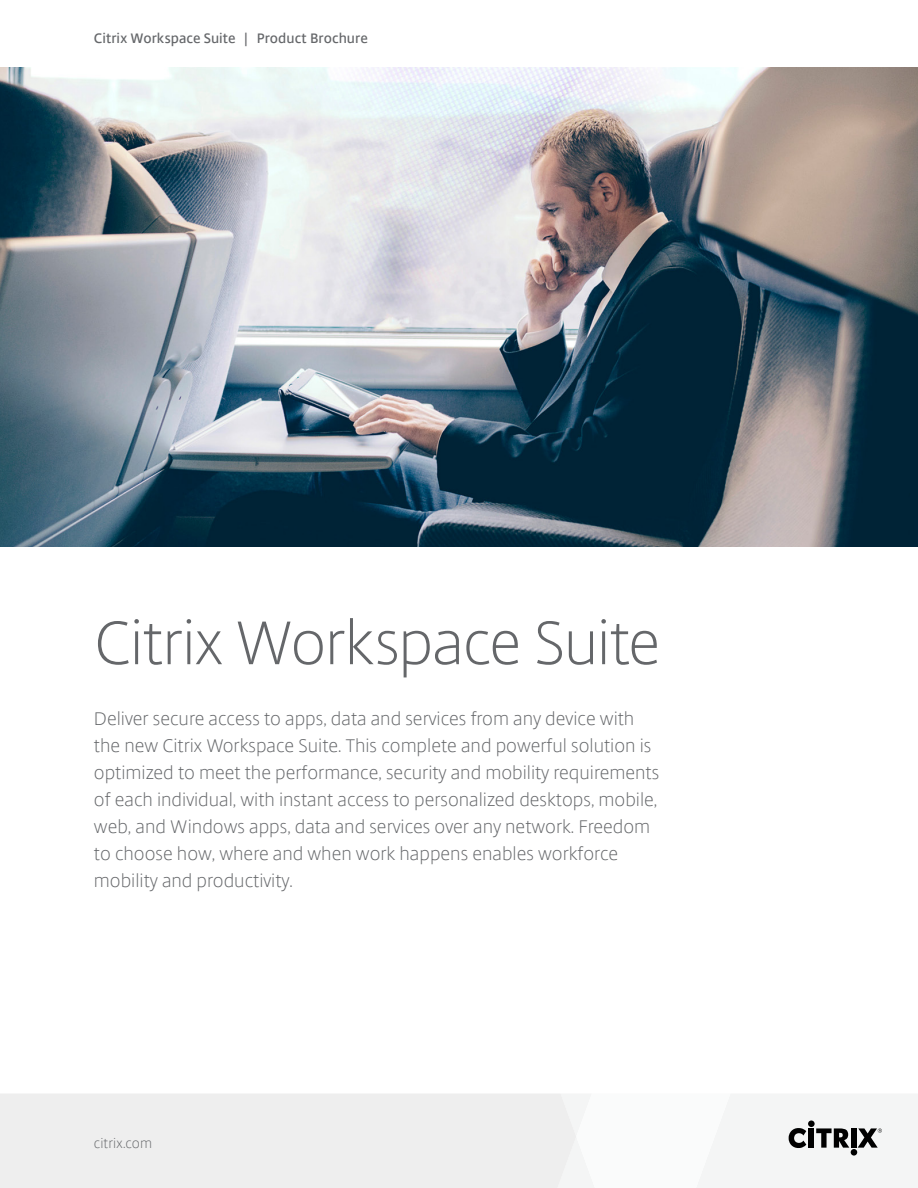
<style>
.page{position:relative;width:918px;height:1188px;background:#fff}
.page>*{position:absolute;margin:0;border:0;box-sizing:border-box;transform-origin:0 0}
.t1{font:300 60px "Citrix Sans";letter-spacing:-.02em;color:#65676a}
.t2{font:300 18px/27px "Citrix Sans";color:#65676a}
.t3{font:600 13.5px "Citrix Sans";letter-spacing:.005em;color:#65676a}
.t4{font:300 13.5px "Citrix Sans";letter-spacing:.01em;color:#65676a}
.s1{color:#646569}
</style>
<div class="page">
<div style="left:0;top:1094px;width:558px;height:94px;background:#eee"></div>
<div style="left:558px;top:1094px;width:360px;height:94px;background:#f4f5f5"></div>
<img style="left:0;top:68px;width:918px;height:479px">
<p class="t3" style="left:94px;top:30px;width:275px">Citrix Workspace Suite <span class="s1">|</span> Product Brochure</p>
<h1 class="t1" style="left:94px;top:608px;width:568px">Citrix Workspace Suite</h1>
<p class="t2" style="left:94px;top:705px;width:567px">Deliver secure access to apps, data and services from any device with the new Citrix Workspace Suite. This complete and powerful solution is optimized to meet the performance, security and mobility requirements of each individual, with instant access to personalized desktops, mobile, web, and Windows apps, data and services over any network. Freedom to choose how, where and when work happens enables workforce mobility and productivity.</p>
<p class="t4" style="left:94px;top:1135px;width:60px">citrix.com</p>
</div>
